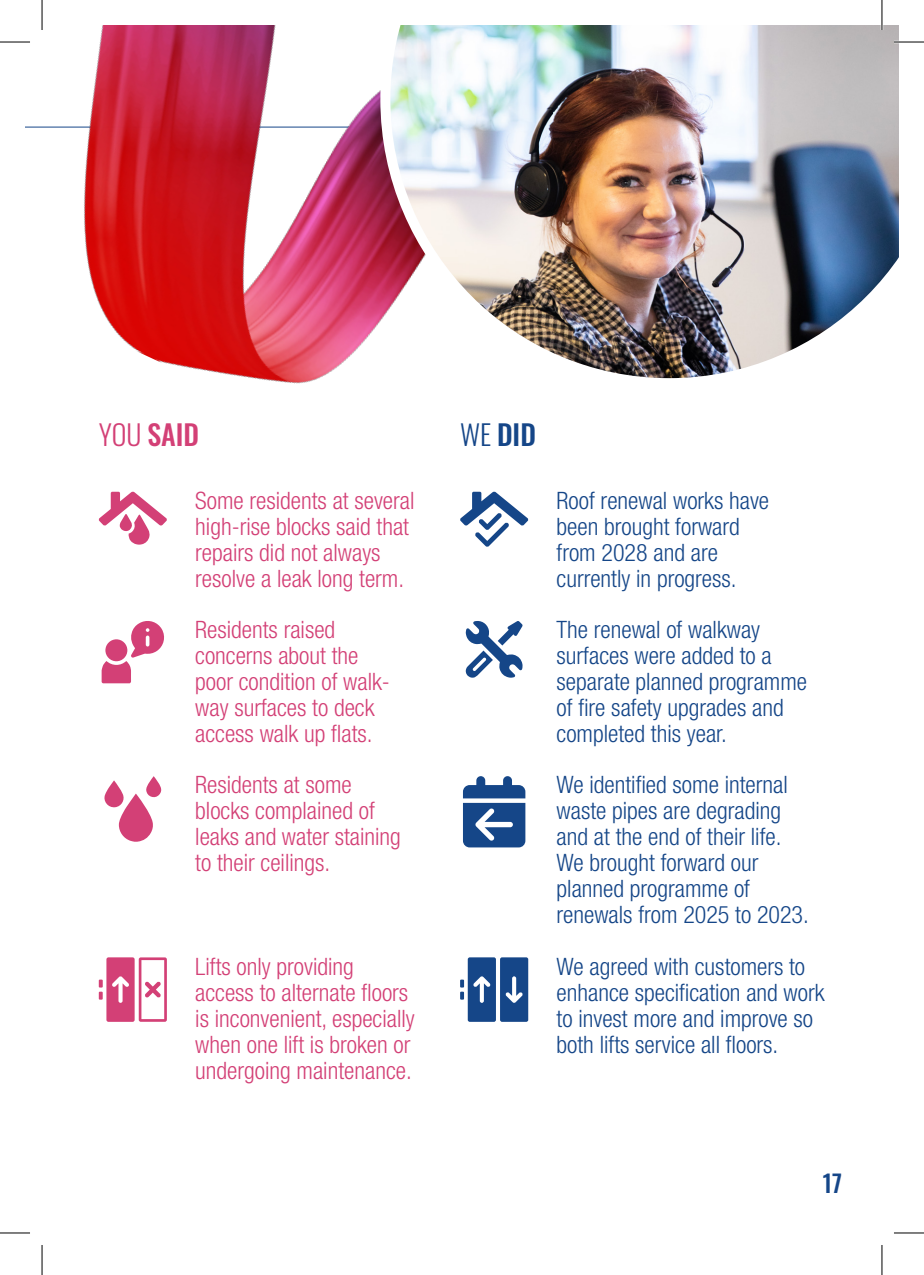
<style>
.page{position:relative;width:924px;height:1275px;background:#fff}
.page>*{position:absolute;margin:0;border:0;box-sizing:border-box;transform-origin:0 0}
.t1{font:500 28px "Oswald";color:#d34076}
.t2{font:500 28px "Oswald";color:#154688}
.t3{font:300 condensed 24px/26px "Helvetica Neue LT Std";color:#154688}
.t4{font:300 condensed 24px/26px "Helvetica Neue LT Std";color:#d34076}
.t5{font:500 24px "Oswald";color:#154688}
.s1{font-weight:300}
</style>
<div class="page">
<svg style="left:465px;top:621px;width:57px;height:56px"></svg>
<svg style="left:102px;top:621px;width:62px;height:62px"></svg>
<svg style="left:104px;top:776px;width:58px;height:65px"></svg>
<svg style="left:99px;top:957px;width:68px;height:64px"></svg>
<svg style="left:460px;top:957px;width:68px;height:64px"></svg>
<svg style="left:98px;top:499px;width:69px;height:45px"></svg>
<svg style="left:460px;top:499px;width:68px;height:48px"></svg>
<img style="left:25px;top:25px;width:479px;height:474px">
<img style="left:380px;top:25px;width:518px;height:363px">
<svg style="left:463px;top:776px;width:62px;height:71px"></svg>
<hr style="left:0;top:41px;width:30px;height:2px;background:#fff">
<hr style="left:893px;top:41px;width:30px;height:2px;background:#fff">
<hr style="left:41px;top:0;width:2px;height:30px;background:#fff">
<hr style="left:880px;top:0;width:2px;height:30px;background:#fff">
<hr style="left:0;top:42px;width:30px;height:1px;background:#000">
<hr style="left:893px;top:42px;width:30px;height:1px;background:#000">
<hr style="left:0;top:1232px;width:30px;height:1px;background:#000">
<hr style="left:893px;top:1232px;width:30px;height:1px;background:#000">
<hr style="left:42px;top:0;width:1px;height:30px;background:#000">
<hr style="left:42px;top:1245px;width:1px;height:30px;background:#000">
<hr style="left:881px;top:0;width:1px;height:30px;background:#000">
<hr style="left:881px;top:1245px;width:1px;height:30px;background:#000">
<p class="t1" style="left:99px;top:420px;width:102px"><span class="s1">YOU</span> SAID</p>
<p class="t2" style="left:460px;top:420px;width:77px"><span class="s1">WE</span> DID</p>
<p class="t4" style="left:195px;top:487px;width:220px">Some residents at several high-rise blocks said that repairs did not always resolve a leak long term.</p>
<p class="t4" style="left:195px;top:616px;width:196px">Residents raised concerns about the poor condition of walk&shy;way surfaces to deck access walk up flats.</p>
<p class="t4" style="left:195px;top:771px;width:207px">Residents at some blocks complained of leaks and water staining to their ceilings.</p>
<p class="t4" style="left:195px;top:952px;width:221px">Lifts only providing access to alternate floors is inconvenient, especially when one lift is broken or undergoing maintenance.</p>
<p class="t3" style="left:556px;top:487px;width:214px">Roof renewal works have been brought forward from 2028 and are currently in progress.</p>
<p class="t3" style="left:556px;top:616px;width:252px">The renewal of walkway surfaces were added to a separate planned programme of fire safety upgrades and completed this year.</p>
<p class="t3" style="left:556px;top:771px;width:254px">We identified some internal waste pipes are degrading and at the end of their life.<br>We brought forward our planned programme of renewals from 2025 to 2023.</p>
<p class="t3" style="left:556px;top:952px;width:269px">We agreed with customers to enhance specification and work to invest more and improve so both lifts service all floors.</p>
<p class="t5" style="left:822px;top:1171px;width:21px">17</p>
</div>
